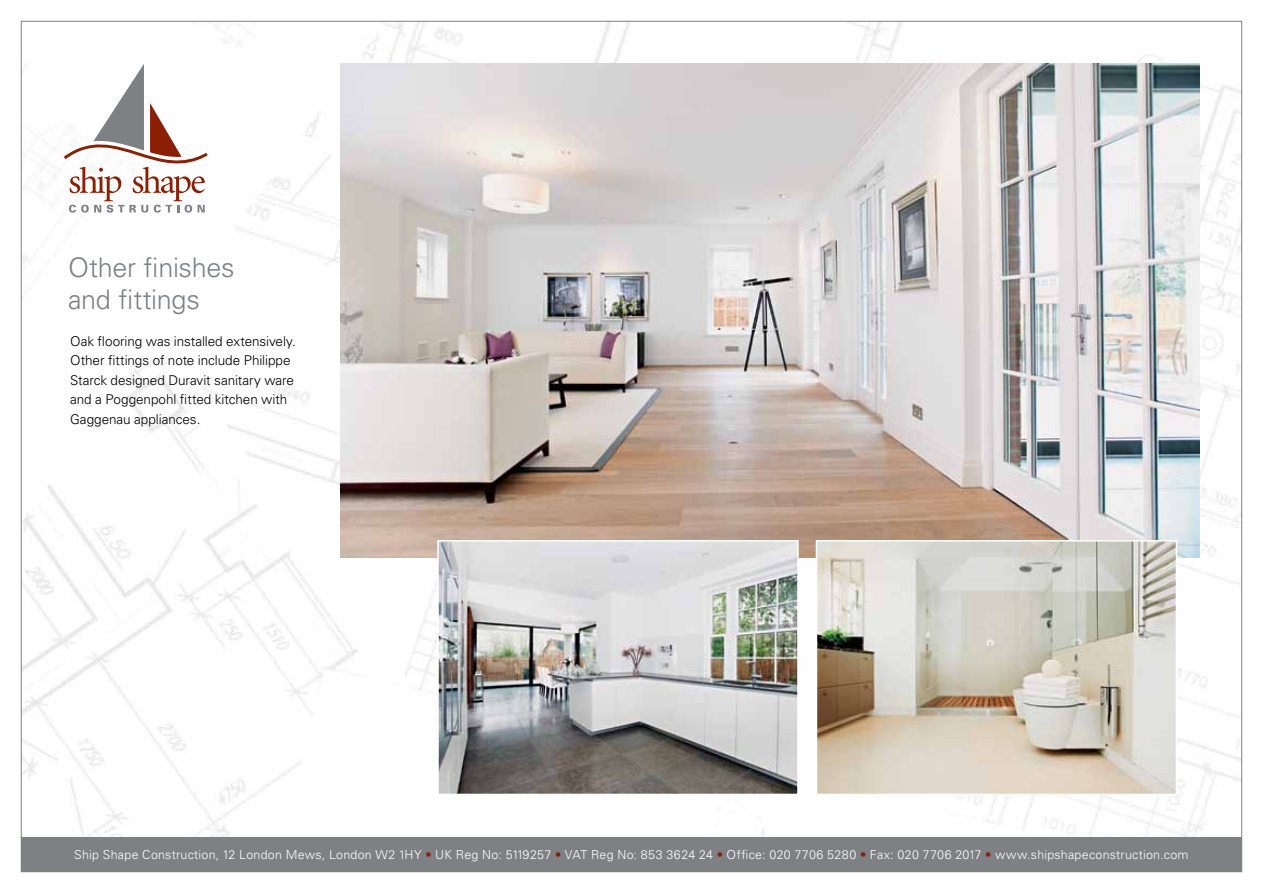
<style>
.page{position:relative;width:1263px;height:893px;background:#fff}
.page>*{position:absolute;margin:0;border:0;box-sizing:border-box;transform-origin:0 0}
.t1{font:300 27px/32.4px "Univers";letter-spacing:-.015em;color:#7e8083}
.t2{font:300 13.5px/19.5px "Univers";letter-spacing:-.005em;color:#000}
.t3{font:300 12.45px "Univers";letter-spacing:.02em;color:#fff}
.s1{color:#8a1f03}
</style>
<div class="page">
<img style="left:23px;top:23px;width:1217px;height:815px">
<div style="left:21px;top:838px;width:1221px;height:34px;background:#7e8083"></div>
<svg style="left:64px;top:64px;width:144px;height:149px"></svg>
<img style="left:340px;top:64px;width:859px;height:493px">
<img style="left:440px;top:543px;width:356px;height:249px">
<div style="left:437px;top:540px;width:362px;height:255px;border:2px solid #fff"></div>
<img style="left:819px;top:543px;width:355px;height:249px">
<div style="left:816px;top:540px;width:361px;height:255px;border:2px solid #fff"></div>
<h1 class="t1" style="left:68px;top:250px;width:168px">Other finishes and fittings</h1>
<p class="t2" style="left:70px;top:331px;width:227px">Oak flooring was installed extensively.<br>Other fittings of note include Philippe Starck designed Duravit sanitary ware and a Poggenpohl fitted kitchen with Gaggenau appliances.</p>
<p class="t3" style="left:74px;top:847px;width:1116px">Ship Shape Construction, 12 London Mews, London W2 1HY <span class="s1">•</span> UK Reg No: 5119257 <span class="s1">•</span> VAT Reg No: 853 3624 24 <span class="s1">•</span> Office: 020 7706 5280 <span class="s1">•</span> Fax: 020 7706 2017 <span class="s1">•</span> www.shipshapeconstruction.com</p>
</div>
